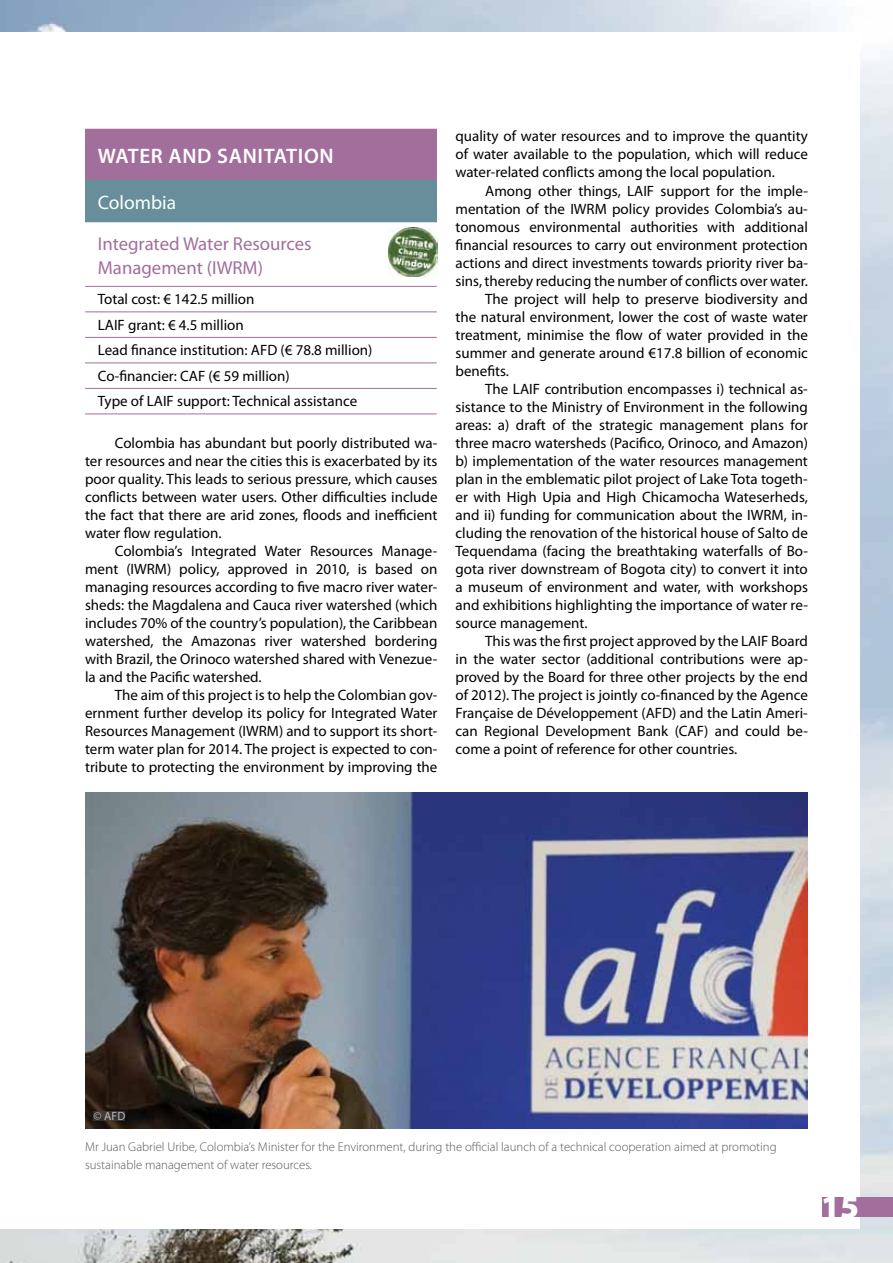
<style>
.page{position:relative;width:893px;height:1263px;background:#fff}
.page>*{position:absolute;margin:0;border:0;box-sizing:border-box;transform-origin:0 0}
.t1{font:900 33px "Myriad Pro";color:#fff}
.t2{font:600 21px "Myriad Pro";letter-spacing:.03em;color:#fff}
.t3{font:19.5px "Myriad Pro";color:#fff}
.t4{font:18.75px/24px "Myriad Pro";color:#a26e9c}
.t5{font:15px/18px "Myriad Pro";color:#000;text-align:justify}
.t6{font:300 12.75px/18px "Myriad Pro";color:#58595b}
.t7{font:12px "Myriad Pro";color:#fff}
</style>
<div class="page">
<img style="left:0;top:0;width:893px;height:1263px">
<div style="left:0;top:32px;width:859px;height:1197px;background:#fff"></div>
<div style="left:822px;top:1197px;width:71px;height:19px;background:#a26e9c"></div>
<div style="left:85px;top:129px;width:352px;height:51px;background:#a26e9c"></div>
<div style="left:85px;top:180px;width:352px;height:43px;background:#678e9a"></div>
<hr style="left:85px;top:222px;width:352px;height:1px;background:#fff">
<hr style="left:85px;top:286px;width:352px;height:1px;background:#a26e9c">
<hr style="left:85px;top:311px;width:352px;height:1px;background:#a26e9c">
<hr style="left:85px;top:337px;width:352px;height:1px;background:#a26e9c">
<hr style="left:85px;top:362px;width:352px;height:1px;background:#a26e9c">
<hr style="left:85px;top:388px;width:352px;height:1px;background:#a26e9c">
<hr style="left:85px;top:414px;width:352px;height:1px;background:#a26e9c">
<img style="left:85px;top:793px;width:723px;height:336px">
<img style="left:388px;top:228px;width:49px;height:49px">
<svg style="left:94px;top:1111px;width:31px;height:9px"></svg>
<h2 class="t2" style="left:98px;top:142px;width:221px">WATER AND SANITATION</h2>
<h3 class="t3" style="left:98px;top:190px;width:80px">Colombia</h3>
<p class="t4" style="left:98px;top:231px;width:215px">Integrated Water Resources<br>Management (IWRM)</p>
<p class="t5" style="left:98px;top:286px;width:276px;line-height:25.5px;text-align:left">Total cost: € 142.5 million<br>LAIF grant: € 4.5 million<br>Lead finance institution: AFD (€ 78.8 million)<br>Co-financier: CAF (€ 59 million)<br>Type of LAIF support: Technical assistance</p>
<p class="t5" style="left:85px;top:433px;width:354px;text-indent:30px">Colombia has abundant but poorly distributed wa&shy;ter resources and near the cities this is exacerbated by its poor quality. This leads to serious pressure, which causes conflicts between water users. Other difficulties include the fact that there are arid zones, floods and inefficient water flow regulation.</p>
<p class="t5" style="left:85px;top:541px;width:354px;text-indent:30px">Colombia’s Integrated Water Resources Manage&shy;ment (IWRM) policy, approved in 2010, is based on managing resources according to five macro river water&shy;sheds: the Magdalena and Cauca river watershed (which includes 70% of the country’s population), the Caribbean watershed, the Amazonas river watershed bordering with Brazil, the Orinoco watershed shared with Venezue&shy;la and the Pacific watershed.</p>
<p class="t5" style="left:85px;top:685px;width:354px;text-indent:30px">The aim of this project is to help the Colombian gov&shy;ernment further develop its policy for Integrated Water Resources Management (IWRM) and to support its short&shy;term water plan for 2014. The project is expected to con&shy;tribute to protecting the environment by improving the</p>
<p class="t5" style="left:455px;top:127px;width:354px">quality of water resources and to improve the quantity of water available to the population, which will reduce water-related conflicts among the local population.</p>
<p class="t5" style="left:485px;top:181px;width:324px">Among other things, LAIF support for the imple-</p>
<p class="t5" style="left:455px;top:199px;width:354px">mentation of the IWRM policy provides Colombia’s au-</p>
<p class="t5" style="left:455px;top:217px;width:354px">tonomous environmental authorities with additional</p>
<p class="t5" style="left:455px;top:235px;width:354px">financial resources to carry out environment protection</p>
<p class="t5" style="left:455px;top:253px;width:354px">actions and direct investments towards priority river ba-</p>
<p class="t5" style="left:455px;top:271px;width:354px">sins, thereby reducing the number of conflicts over water.</p>
<p class="t5" style="left:485px;top:289px;width:324px">The project will help to preserve biodiversity and</p>
<p class="t5" style="left:455px;top:307px;width:354px">the natural environment, lower the cost of waste water</p>
<p class="t5" style="left:455px;top:325px;width:354px">treatment, minimise the flow of water provided in the</p>
<p class="t5" style="left:455px;top:343px;width:354px">summer and generate around €17.8 billion of economic</p>
<p class="t5" style="left:455px;top:361px;width:55px">benefits.</p>
<p class="t5" style="left:485px;top:379px;width:324px">The LAIF contribution encompasses i) technical as-</p>
<p class="t5" style="left:455px;top:397px;width:354px">sistance to the Ministry of Environment in the following</p>
<p class="t5" style="left:455px;top:415px;width:354px">areas: a) draft of the strategic management plans for</p>
<p class="t5" style="left:455px;top:433px;width:354px">three macro watersheds (Pacifico, Orinoco, and Amazon)</p>
<p class="t5" style="left:455px;top:451px;width:354px">b) implementation of the water resources management</p>
<p class="t5" style="left:455px;top:469px;width:354px">plan in the emblematic pilot project of Lake Tota togeth-</p>
<p class="t5" style="left:455px;top:487px;width:354px">er with High Upia and High Chicamocha Wateserheds,</p>
<p class="t5" style="left:455px;top:505px;width:354px">and ii) funding for communication about the IWRM, in-</p>
<p class="t5" style="left:455px;top:523px;width:354px">cluding the renovation of the historical house of Salto de</p>
<p class="t5" style="left:455px;top:541px;width:354px">Tequendama (facing the breathtaking waterfalls of Bo-</p>
<p class="t5" style="left:455px;top:559px;width:354px">gota river downstream of Bogota city) to convert it into</p>
<p class="t5" style="left:455px;top:577px;width:354px">a museum of environment and water, with workshops</p>
<p class="t5" style="left:455px;top:595px;width:354px">and exhibitions highlighting the importance of water re-</p>
<p class="t5" style="left:455px;top:613px;width:134px">source management.</p>
<p class="t5" style="left:485px;top:631px;width:324px">This was the first project approved by the LAIF Board</p>
<p class="t5" style="left:455px;top:649px;width:354px">in the water sector (additional contributions were ap-</p>
<p class="t5" style="left:455px;top:667px;width:354px">proved by the Board for three other projects by the end</p>
<p class="t5" style="left:455px;top:685px;width:354px">of 2012). The project is jointly co-financed by the Agence</p>
<p class="t5" style="left:455px;top:703px;width:354px">Française de Développement (AFD) and the Latin Ameri-</p>
<p class="t5" style="left:455px;top:721px;width:354px">can Regional Development Bank (CAF) and could be-</p>
<p class="t5" style="left:455px;top:739px;width:283px">come a point of reference for other countries.</p>
<p class="t7" style="left:94px;top:1109px;width:33px">© AFD</p>
<p class="t6" style="left:85px;top:1138px;width:693px">Mr Juan Gabriel Uribe, Colombia’s Minister for the Environment, during the official launch of a technical cooperation aimed at promoting sustainable management of water resources.</p>
<h1 class="t1" style="left:821px;top:1188px;width:39px">15</h1>
</div>
